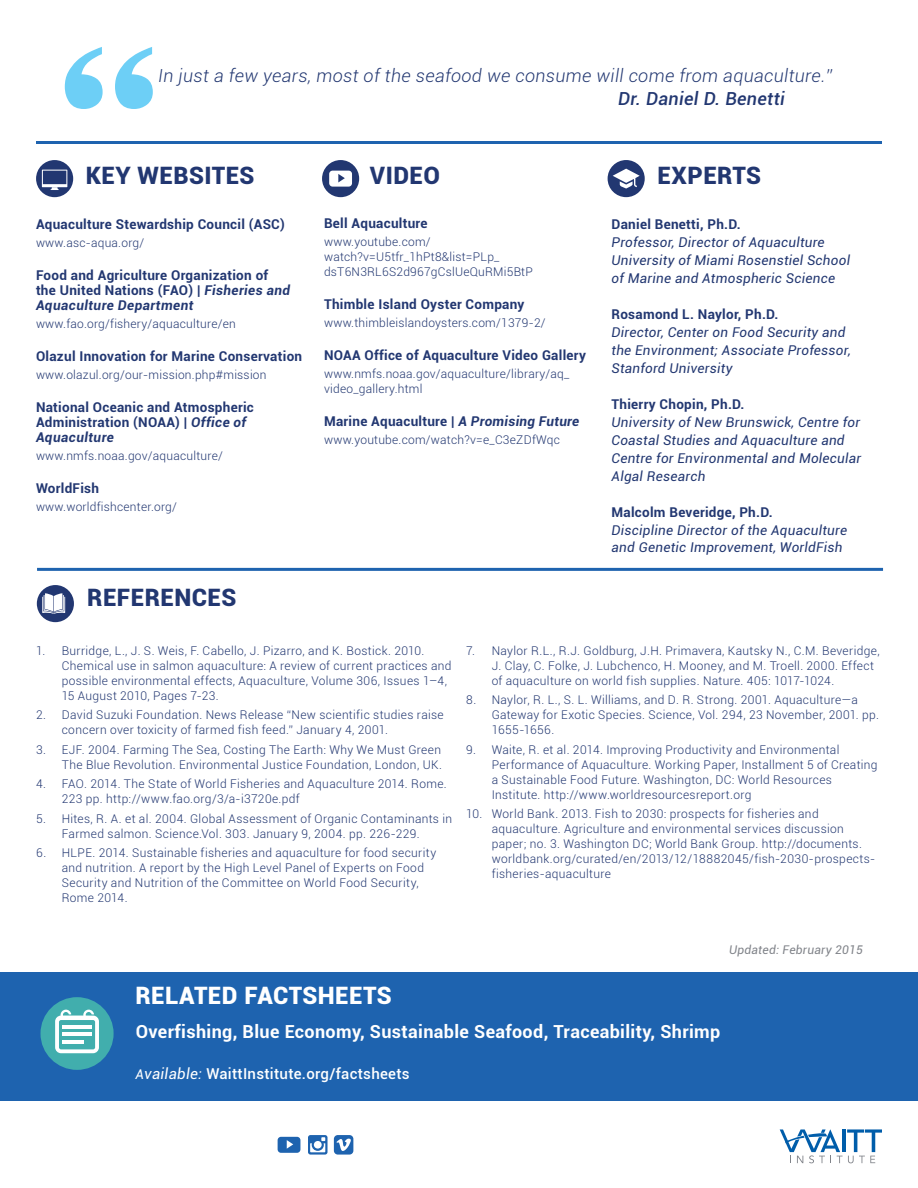
<style>
.page{position:relative;width:918px;height:1188px;background:#fff}
.page>*{position:absolute;margin:0;border:0;box-sizing:border-box;transform-origin:0 0}
.t1{font:700 225px "Copperplate";color:#6dcff6}
.t2{font:900 24px "Roboto";letter-spacing:.02em;color:#223771}
.t3{font:900 24px "Roboto";letter-spacing:.02em;color:#fff}
.t4{font:italic 300 18px "Roboto";letter-spacing:.02em;color:#223771}
.t5{font:700 18px "Roboto";letter-spacing:.02em;color:#fff}
.t6{font:italic 500 18px "Roboto";letter-spacing:.02em;color:#223771}
.t7{font:500 15px "Roboto";letter-spacing:.02em;color:#fff}
.t8{font:700 13.5px/15px "Roboto";letter-spacing:.02em;color:#223771}
.t9{font:italic 13.5px/18px "Roboto";letter-spacing:.02em;color:#223771}
.t10{font:300 12px/15px "Roboto";letter-spacing:.025em;color:#223771}
.t11{font:italic 12px "Roboto";letter-spacing:.02em;color:#81848a}
.s1{font-style:italic}
.s2{font-weight:400;font-style:italic;font-size:13.5px}
.s3{font-weight:400;font-style:italic}
</style>
<div class="page">
<svg style="left:780px;top:1129px;width:102px;height:34px"></svg>
<svg style="left:278px;top:1137px;width:22px;height:16px"></svg>
<svg style="left:308px;top:1135px;width:20px;height:20px"></svg>
<svg style="left:334px;top:1135px;width:19px;height:20px"></svg>
<hr style="left:37px;top:568px;width:846px;height:3px;background:#1e63af">
<div style="left:37px;top:585px;width:37px;height:37px;background:#223771;border-radius:50%"></div>
<svg style="left:42px;top:593px;width:23px;height:21px"></svg>
<div style="left:0;top:972px;width:918px;height:129px;background:#1e63af"></div>
<svg style="left:40px;top:997px;width:74px;height:73px"></svg>
<hr style="left:62px;top:1025px;width:30px;height:4px;background:#fff">
<hr style="left:62px;top:1032px;width:30px;height:4px;background:#fff">
<hr style="left:62px;top:1040px;width:22px;height:4px;background:#fff">
<hr style="left:36px;top:141px;width:846px;height:3px;background:#1e63af">
<div style="left:608px;top:160px;width:37px;height:37px;background:#223771;border-radius:50%"></div>
<svg style="left:613px;top:169px;width:27px;height:20px"></svg>
<div style="left:322px;top:160px;width:37px;height:37px;background:#223771;border-radius:50%"></div>
<svg style="left:329px;top:171px;width:23px;height:16px"></svg>
<svg style="left:36px;top:160px;width:37px;height:37px"></svg>
<svg style="left:42px;top:170px;width:25px;height:20px"></svg>
<h1 class="t1" style="left:53px;top:0;width:114px">“</h1>
<h3 class="t4" style="left:158px;top:66px;width:675px">In just a few years, most of the seafood we consume will come from aquaculture.”</h3>
<h3 class="t6" style="left:618px;top:88px;width:168px">Dr. Daniel D. Benetti</h3>
<h2 class="t2" style="left:86px;top:162px;width:170px">KEY WEBSITES</h2>
<h2 class="t2" style="left:370px;top:162px;width:72px">VIDEO</h2>
<h2 class="t2" style="left:658px;top:162px;width:105px">EXPERTS</h2>
<p class="t8" style="left:36px;top:217px;width:250px">Aquaculture Stewardship Council (ASC)</p>
<p class="t10" style="left:36px;top:235px;width:110px">www.asc-aqua.org/</p>
<p class="t8" style="left:36px;top:268px;width:256px">Food and Agriculture Organization of the United Nations (FAO) | <span class="s1">Fisheries and<br>Aquaculture Department</span></p>
<p class="t10" style="left:36px;top:316px;width:201px">www.fao.org/fishery/aquaculture/en</p>
<p class="t8" style="left:36px;top:349px;width:268px">Olazul Innovation for Marine Conservation</p>
<p class="t10" style="left:36px;top:367px;width:232px">www.olazul.org/our-mission.php#mission</p>
<p class="t8" style="left:36px;top:400px;width:219px">National Oceanic and Atmospheric<br>Administration (NOAA) | <span class="s1">Office of<br>Aquaculture</span></p>
<p class="t10" style="left:36px;top:448px;width:188px">www.nmfs.noaa.gov/aquaculture/</p>
<p class="t8" style="left:36px;top:481px;width:65px">WorldFish</p>
<p class="t10" style="left:36px;top:499px;width:142px">www.worldfishcenter.org/</p>
<p class="t8" style="left:324px;top:216px;width:105px">Bell Aquaculture</p>
<p class="t10" style="left:324px;top:235px;width:210px">www.youtube.com/ watch?v=U5tfr_1hPt8&amp;list=PLp_ dsT6N3RL6S2d967gCslUeQuRMi5BtP</p>
<p class="t8" style="left:324px;top:297px;width:202px">Thimble Island Oyster Company</p>
<p class="t10" style="left:324px;top:316px;width:223px">www.thimbleislandoysters.com/1379-2/</p>
<p class="t8" style="left:324px;top:348px;width:263px">NOAA Office of Aquaculture Video Gallery</p>
<p class="t10" style="left:324px;top:367px;width:247px">www.nmfs.noaa.gov/aquaculture/library/aq_ video_gallery.html</p>
<p class="t8" style="left:324px;top:414px;width:257px">Marine Aquaculture | <span class="s1">A Promising Future</span></p>
<p class="t10" style="left:324px;top:433px;width:237px">www.youtube.com/watch?v=e_C3eZDfWqc</p>
<h2 class="t2" style="left:87px;top:583px;width:151px">REFERENCES</h2>
<p class="t8" style="left:612px;top:216px;width:131px">Daniel Benetti, Ph.D.</p>
<p class="t9" style="left:612px;top:233px;width:240px">Professor, Director of Aquaculture<br>University of Miami Rosenstiel School of Marine and Atmospheric Science</p>
<p class="t8" style="left:612px;top:306px;width:169px">Rosamond L. Naylor, Ph.D.</p>
<p class="t9" style="left:612px;top:323px;width:241px">Director, Center on Food Security and the Environment; Associate Professor,<br>Stanford University</p>
<p class="t8" style="left:612px;top:396px;width:135px">Thierry Chopin, Ph.D.</p>
<p class="t9" style="left:612px;top:413px;width:251px">University of New Brunswick, Centre for Coastal Studies and Aquaculture and Centre for Environmental and Molecular Algal Research</p>
<p class="t8" style="left:612px;top:504px;width:163px">Malcolm Beveridge, Ph.D.</p>
<p class="t9" style="left:612px;top:521px;width:237px">Discipline Director of the Aquaculture and Genetic Improvement, WorldFish</p>
<p class="t10" style="left:62px;top:643px;width:391px;text-indent:-26px">1. Burridge, L., J. S. Weis, F. Cabello, J. Pizarro, and K. Bostick. 2010.<br>Chemical use in salmon aquaculture: A review of current practices and possible environmental effects, Aquaculture, Volume 306, Issues 1–4, 15 August 2010, Pages 7-23.</p>
<p class="t10" style="left:62px;top:708px;width:383px;text-indent:-26px">2. David Suzuki Foundation. News Release “New scientific studies raise concern over toxicity of farmed fish feed.” January 4, 2001.</p>
<p class="t10" style="left:36px;top:742px;width:407px;text-align:right">3. EJF. 2004. Farming The Sea, Costing The Earth: Why We Must Green<br>The Blue Revolution. Environmental Justice Foundation, London, UK.</p>
<p class="t10" style="left:62px;top:777px;width:387px;text-indent:-26px">4. FAO. 2014. The State of World Fisheries and Aquaculture 2014. Rome.<br>223 pp. http://www.fao.org/3/a-i3720e.pdf</p>
<p class="t10" style="left:36px;top:811px;width:417px;text-align:center">5. Hites, R. A. et al. 2004. Global Assessment of Organic Contaminants in<br>Farmed salmon. Science.Vol. 303. January 9, 2004. pp. 226-229.</p>
<p class="t10" style="left:62px;top:846px;width:376px;text-indent:-26px">6. HLPE. 2014. Sustainable fisheries and aquaculture for food security and nutrition. A report by the High Level Panel of Experts on Food Security and Nutrition of the Committee on World Food Security, Rome 2014.</p>
<p class="t10" style="left:492px;top:643px;width:389px;text-indent:-26px">7. Naylor R.L., R.J. Goldburg, J.H. Primavera, Kautsky N., C.M. Beveridge,<br>J. Clay, C. Folke, J. Lubchenco, H. Mooney, and M. Troell. 2000. Effect of aquaculture on world fish supplies. Nature. 405: 1017-1024.</p>
<p class="t10" style="left:492px;top:693px;width:389px;text-indent:-26px">8. Naylor, R. L., S. L. Williams, and D. R. Strong. 2001. Aquaculture—a<br>Gateway for Exotic Species. Science, Vol. 294, 23 November, 2001. pp.<br>1655-1656.</p>
<p class="t10" style="left:492px;top:742px;width:387px;text-indent:-26px">9. Waite, R. et al. 2014. Improving Productivity and Environmental Performance of Aquaculture. Working Paper, Installment 5 of Creating a Sustainable Food Future. Washington, DC: World Resources Institute. http://www.worldresourcesreport.org</p>
<p class="t10" style="left:492px;top:807px;width:385px;text-indent:-26px">10. World Bank. 2013. Fish to 2030: prospects for fisheries and aquaculture. Agriculture and environmental services discussion paper; no. 3. Washington DC; World Bank Group. http://documents. worldbank.org/curated/en/2013/12/18882045/fish-2030-prospects&shy;fisheries-aquaculture</p>
<h2 class="t3" style="left:135px;top:982px;width:258px">RELATED FACTSHEETS</h2>
<p class="t11" style="left:729px;top:942px;width:136px">Updated: February 2015</p>
<h3 class="t5" style="left:136px;top:1021px;width:586px">Overfishing, Blue Economy, Sustainable Seafood, Traceability, Shrimp</h3>
<p class="t7" style="left:135px;top:1065px;width:276px"><span class="s2">A</span><span class="s3">vailable:</span> WaittInstitute.org/factsheets</p>
</div>
